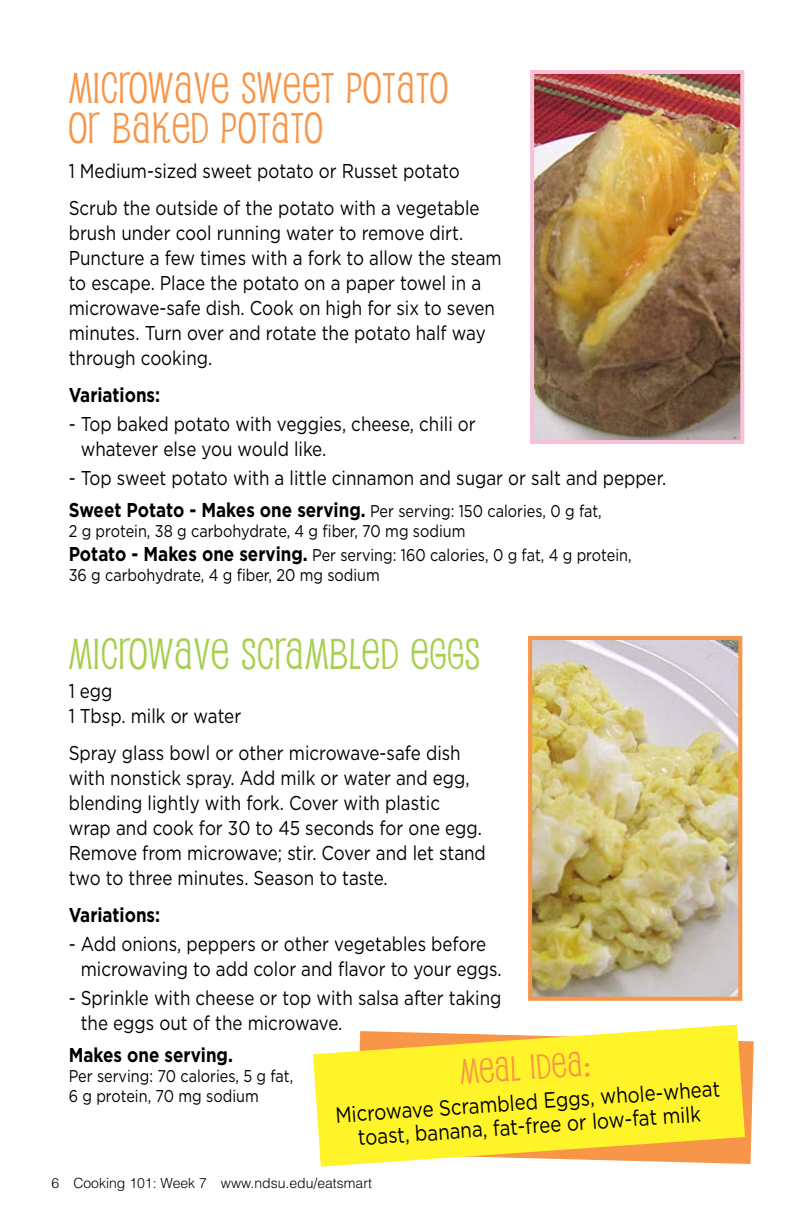
<style>
.page{position:relative;width:792px;height:1224px;background:#fff}
.page>*{position:absolute;margin:0;border:0;box-sizing:border-box;transform-origin:0 0}
.Recipe_name{font:42px/40px "Pupcat";letter-spacing:.02em;color:#f79548}
.Recipe_name-2{font:42px "Pupcat";letter-spacing:.02em;color:#a5cf4d}
.Meal_Idea_title{font:34px "Pupcat";color:#f79548}
.meal_idea_text{font:22px/24px "Gotham";color:#000;text-align:center;scale:.85 1}
.Recipe_directions{font:20px/25px "Gotham";color:#000;scale:.85 1}
.Recipe_ingredients{font:20px "Gotham";color:#000;scale:.85 1}
.Recipe_directions-2{font:700 20px "Gotham";color:#000;scale:.85 1}
.Per_serving{font:700 20px "Gotham";color:#000;scale:.85 1}
.Per_serving-2{font:17px/20px "Gotham";color:#000;scale:.85 1}
.t1{font:300 14px "Helvetica";color:#000}
.s1{font-weight:700;font-size:20px}
</style>
<div class="page">
<svg style="left:745px;top:1041px;width:9px;height:123px"></svg>
<svg style="left:313px;top:1025px;width:432px;height:142px;background:#feeb46"></svg>
<img style="left:535px;top:75px;width:204px;height:364px">
<div style="left:530px;top:70px;width:214px;height:374px;border:4px solid #f8c1d9"></div>
<img style="left:533px;top:641px;width:204px;height:355px">
<div style="left:528px;top:636px;width:214px;height:365px;border:4px solid #f79548"></div>
<p class="Recipe_name" style="left:69px;top:67px;width:381px">MICROWAVE SWEET POTATO<br>OR BAKED POTATO</p>
<p class="Recipe_ingredients" style="left:69px;top:158px;width:462px">1 Medium-sized sweet potato or Russet potato</p>
<p class="Recipe_directions" style="left:69px;top:195px;width:511px">Scrub the outside of the potato with a vegetable brush under cool running water to remove dirt.<br>Puncture a few times with a fork to allow the steam to escape. Place the potato on a paper towel in a microwave-safe dish. Cook on high for six to seven minutes. Turn over and rotate the potato half way through cooking.</p>
<p class="Recipe_directions-2" style="left:69px;top:381px;width:109px">Variations:</p>
<p class="Recipe_directions" style="left:81px;top:411px;width:466px;text-indent:-12px">- Top baked potato with veggies, cheese, chili or whatever else you would like.</p>
<p class="Recipe_directions" style="left:69px;top:465px;width:704px">- Top sweet potato with a little cinnamon and sugar or salt and pepper.</p>
<p class="Per_serving-2" style="left:69px;top:500px;width:629px"><span class="s1">Sweet Potato - Makes one serving.</span> Per serving: 150 calories, 0 g fat,<br>2 g protein, 38 g carbohydrate, 4 g fiber, 70 mg sodium</p>
<p class="Per_serving-2" style="left:69px;top:544px;width:664px"><span class="s1">Potato - Makes one serving.</span> Per serving: 160 calories, 0 g fat, 4 g protein,<br>36 g carbohydrate, 4 g fiber, 20 mg sodium</p>
<p class="Recipe_name-2" style="left:69px;top:628px;width:413px">MICROWAVE SCRAMBLED EGGS</p>
<p class="Recipe_ingredients" style="left:69px;top:678px;width:53px">1 egg</p>
<p class="Recipe_ingredients" style="left:69px;top:703px;width:204px">1 Tbsp. milk or water</p>
<p class="Recipe_directions" style="left:69px;top:740px;width:492px">Spray glass bowl or other microwave-safe dish with nonstick spray. Add milk or water and egg, blending lightly with fork. Cover with plastic wrap and cook for 30 to 45 seconds for one egg.<br>Remove from microwave; stir. Cover and let stand two to three minutes. Season to taste.</p>
<p class="Recipe_directions-2" style="left:69px;top:901px;width:109px">Variations:</p>
<p class="Recipe_directions" style="left:81px;top:931px;width:497px;text-indent:-12px">- Add onions, peppers or other vegetables before microwaving to add color and flavor to your eggs.</p>
<p class="Recipe_directions" style="left:81px;top:985px;width:497px;text-indent:-12px">- Sprinkle with cheese or top with salsa after taking the eggs out of the microwave.</p>
<p class="Per_serving" style="left:69px;top:1041px;width:195px">Makes one serving.</p>
<p class="Per_serving-2" style="left:69px;top:1065px;width:266px">Per serving: 70 calories, 5 g fat,<br>6 g protein, 70 mg sodium</p>
<p class="Meal_Idea_title" style="left:459px;top:1051px;width:133px;rotate:-4deg">MEAL IDEA:</p>
<p class="meal_idea_text" style="left:335px;top:1103px;width:455px;rotate:-4deg">Microwave Scrambled Eggs, whole-wheat toast, banana, fat-free or low-fat milk</p>
<p class="t1" style="left:52px;top:1174px;width:322px">6 Cooking 101: Week 7 www.ndsu.edu/eatsmart</p>
</div>
